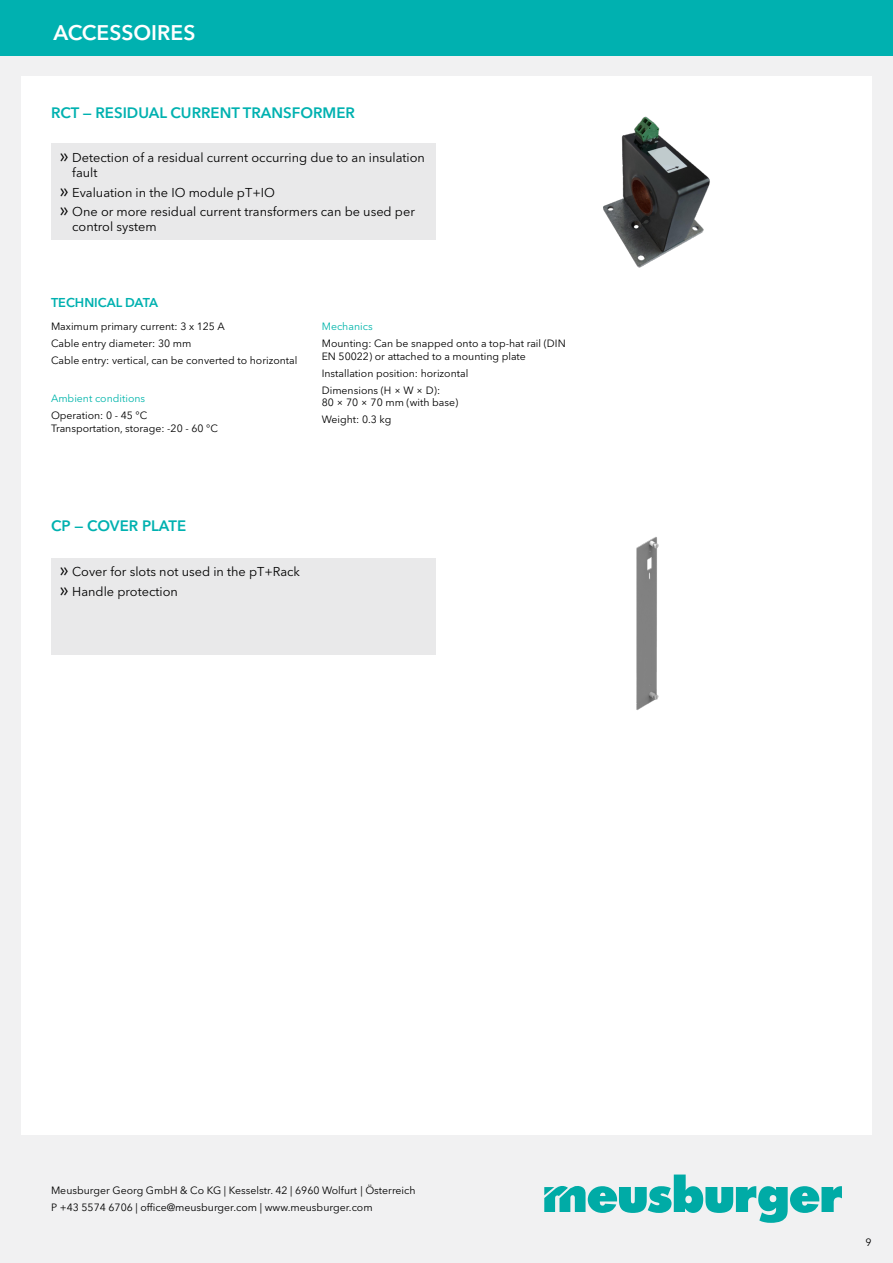
<style>
.page{position:relative;width:893px;height:1263px;background:#fff}
.page>*{position:absolute;margin:0;border:0;box-sizing:border-box;transform-origin:0 0}
.t1{font:600 21px "Avenir Next W1 G";letter-spacing:.005em;color:#fff}
.t2{font:600 15px "Avenir Next W1 G";color:#00b1b0}
.t3{font:12.75px/19.5px "Avenir Next W1 G";color:#000}
.t4{font:600 12.75px "Avenir Next W1 G";color:#00b1b0}
.t5{font:10.5px/16.8px "Avenir Next W1 G";color:#000}
.t6{font:10.5px "Avenir Next W1 G";color:#00b5ab}
.s1{font-size:19.5px}
</style>
<div class="page">
<div style="left:0;top:55px;width:893px;height:1208px;background:#f1f1f2"></div>
<div style="left:21px;top:77px;width:851px;height:1058px;background:#fff"></div>
<div style="left:0;top:0;width:893px;height:55px;background:#00b1b0"></div>
<svg style="left:544px;top:1174px;width:298px;height:49px"></svg>
<img style="left:548px;top:76px;width:194px;height:192px">
<img style="left:636px;top:537px;width:23px;height:173px">
<div style="left:51px;top:144px;width:385px;height:96px;background:#e9e9ea"></div>
<div style="left:51px;top:558px;width:385px;height:96px;background:#e9e9ea"></div>
<h1 class="t1" style="left:53px;top:20px;width:144px">ACCESSOIRES</h1>
<h2 class="t2" style="left:51px;top:103px;width:305px">RCT — RESIDUAL CURRENT TRANSFORMER</h2>
<p class="t3" style="left:72px;top:150px;width:354px;line-height:15.3px;text-indent:-13px"><span class="s1">»</span> Detection of a residual current occurring due to an insulation fault</p>
<p class="t3" style="left:60px;top:182px;width:357px"><span class="s1">»</span> Evaluation in the IO module pT+IO<br><span class="s1">»</span> One or more residual current transformers can be used per</p>
<p class="t3" style="left:72px;top:217px;width:86px">control system</p>
<p class="t4" style="left:51px;top:294px;width:109px">TECHNICAL DATA</p>
<p class="t5" style="left:51px;top:318px;width:248px">Maximum primary current: 3 x 125 A<br>Cable entry diameter: 30 mm<br>Cable entry: vertical, can be converted to horizontal</p>
<p class="t6" style="left:51px;top:392px;width:96px">Ambient conditions</p>
<p class="t5" style="left:51px;top:409px;width:168px;line-height:12.6px">Operation: 0 - 45 °C<br>Transportation, storage: -20 - 60 °C</p>
<p class="t6" style="left:322px;top:320px;width:52px">Mechanics</p>
<p class="t5" style="left:322px;top:337px;width:245px;line-height:12.6px">Mounting: Can be snapped onto a top-hat rail (DIN<br>EN 50022) or attached to a mounting plate</p>
<p class="t5" style="left:322px;top:365px;width:148px">Installation position: horizontal<br>Dimensions (H × W × D):</p>
<p class="t5" style="left:322px;top:394px;width:138px">80 × 70 × 70 mm (with base)<br>Weight: 0.3 kg</p>
<h2 class="t2" style="left:51px;top:517px;width:137px">CP — COVER PLATE</h2>
<p class="t3" style="left:60px;top:562px;width:242px"><span class="s1">»</span> Cover for slots not used in the pT+Rack <span class="s1">»</span> Handle protection</p>
<p class="t5" style="left:51px;top:1182px;width:366px">Meusburger Georg GmbH &amp; Co KG | Kesselstr. 42 | 6960 Wolfurt | Österreich<br>P +43 5574 6706 | office@meusburger.com | www.meusburger.com</p>
<p class="t5" style="left:866px;top:1233px;width:8px">9</p>
</div>
